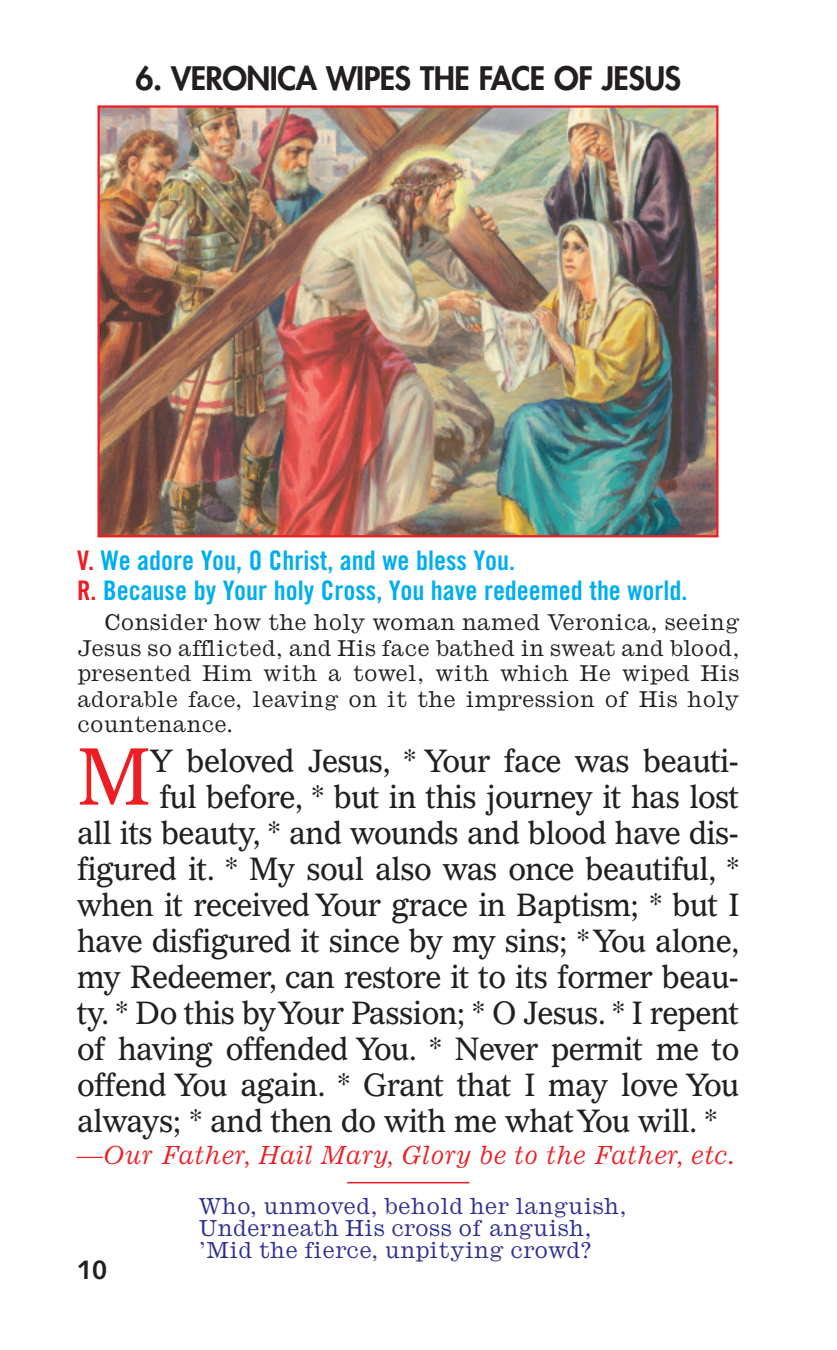
<style>
.page{position:relative;width:837px;height:1350px;background:#fff}
.page>*{position:absolute;margin:0;border:0;box-sizing:border-box;transform-origin:0 0}
.t1{font:79.2px "Gazette LH";color:#ee1d23;scale:.95 1}
.t2{font:31.5px "Gazette LH";letter-spacing:-.02em;color:#231f20;scale:.95 1}
.t3{font:800 31.5px "Futura";letter-spacing:-.02em;color:#231f20}
.t4{font:27px/30px "Trade Gothic Bold Cond Twenty";color:#00aeef}
.t5{font:700 27px "Syntax";color:#231f20}
.t6{font:italic 25.8px "Ionic";color:#ee1d23}
.t7{font:22.8px/22.5px "Ionic";color:#2e3092}
.t8{font:22.5px/25.5px "Ionic";color:#231f20;text-align:justify}
.s1{color:#ee1d23}
</style>
<div class="page">
<hr style="left:347px;top:1182px;width:123px;height:1px;background:#ee1d23">
<img style="left:101px;top:108px;width:614px;height:426px">
<div style="left:98px;top:105px;width:620px;height:432px;border:2px solid #ee1d23"></div>
<p class="t3" style="left:135px;top:64px;width:547px">6. VERONICA WIPES THE FACE OF JESUS</p>
<p class="t4" style="left:77px;top:548px;width:612px"><span class="s1">V.</span> We adore You, O Christ, and we bless You.<br><span class="s1">R.</span> Because by Your holy Cross, You have redeemed the world.</p>
<p class="t8" style="left:77px;top:611px;width:664px;text-indent:27px">Consider how the holy woman named Veronica, seeing Jesus so afflicted, and His face bathed in sweat and blood, presented Him with a towel, with which He wiped His adorable face, leaving on it the impression of His holy countenance.</p>
<h1 class="t1" style="left:77px;top:745px;width:79px">M</h1>
<p class="t2" style="left:150px;top:749px;width:623px">Y beloved Jesus, * Your face was beauti-</p>
<p class="t2" style="left:160px;top:785px;width:612px">ful before, * but in this journey it has lost</p>
<p class="t2" style="left:77px;top:821px;width:699px">all its beauty, * and wounds and blood have dis-</p>
<p class="t2" style="left:77px;top:857px;width:699px">figured it. * My soul also was once beautiful, *</p>
<p class="t2" style="left:77px;top:893px;width:699px">when it received Your grace in Baptism; * but I</p>
<p class="t2" style="left:77px;top:929px;width:699px">have disfigured it since by my sins; *You alone,</p>
<p class="t2" style="left:77px;top:965px;width:699px">my Redeemer, can restore it to its former beau-</p>
<p class="t2" style="left:77px;top:1001px;width:699px">ty. * Do this byYour Passion; * O Jesus. * I repent</p>
<p class="t2" style="left:77px;top:1037px;width:699px">of having offended You. * Never permit me to</p>
<p class="t2" style="left:77px;top:1073px;width:699px">offend You again. * Grant that I may love You</p>
<p class="t2" style="left:77px;top:1109px;width:676px">always; * and then do with me whatYou will. *</p>
<p class="t6" style="left:77px;top:1146px;width:660px">—Our Father, Hail Mary, Glory be to the Father, etc.</p>
<p class="t7" style="left:199px;top:1196px;width:430px">Who, unmoved, behold her languish,<br>Underneath His cross of anguish, ’Mid the fierce, unpitying crowd?</p>
<p class="t5" style="left:77px;top:1258px;width:32px">10</p>
</div>
